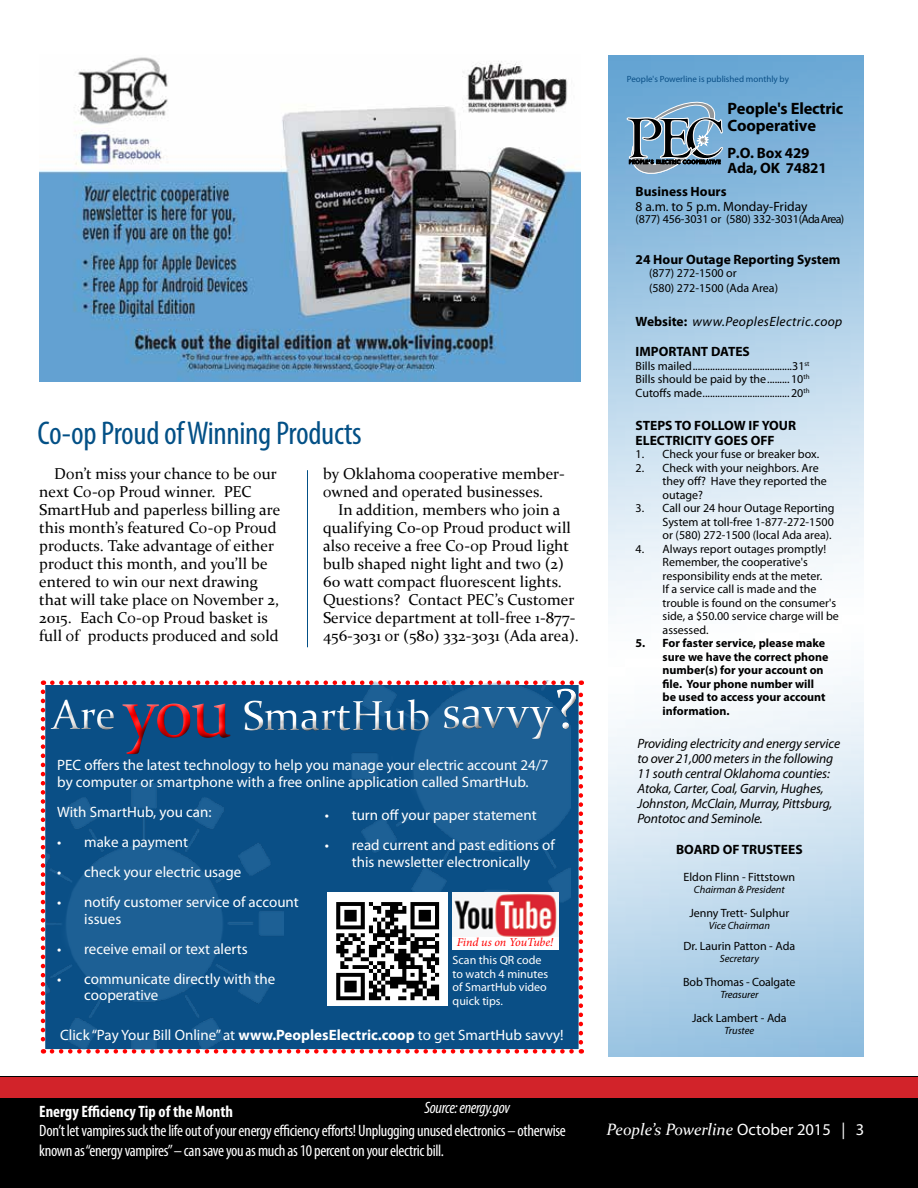
<style>
.page{position:relative;width:918px;height:1188px;background:#fff}
.page>*{position:absolute;margin:0;border:0;box-sizing:border-box;transform-origin:0 0}
.t1{font:42px "Constantia";color:#fff}
.t2{font:condensed 33px "Myriad Pro";letter-spacing:-.01em;color:#035086}
.t3{font:condensed 16.5px/19.5px "Myriad Pro";letter-spacing:-.02em;color:#fff}
.t4{font:italic 16.5px "Constantia";color:#fff}
.t5{font:700 condensed 16.5px "Myriad Pro";color:#fff}
.t6{font:700 16.5px/16.5px "Myriad Pro";letter-spacing:-.01em;color:#000}
.t7{font:italic condensed 16.5px "Myriad Pro";letter-spacing:-.02em;color:#fff}
.t8{font:15.75px/18px "Constantia";letter-spacing:.005em;color:#000}
.t9{font:15px/16.5px "Myriad Pro";color:#fff}
.t10{font:700 15px/15px "Myriad Pro";letter-spacing:-.01em;color:#000}
.t11{font:italic 13.5px/15px "Myriad Pro";letter-spacing:-.01em;color:#000}
.t12{font:700 13.5px/15px "Myriad Pro";color:#000}
.t13{font:italic 13.5px "Myriad Pro";letter-spacing:.03em;color:#000}
.t14{font:13.5px "Myriad Pro";color:#000}
.t15{font:12px/13.5px "Myriad Pro";color:#000}
.t16{font:700 12px/13.5px "Myriad Pro";color:#000}
.t17{font:12px/13.5px "Myriad Pro";color:#fff}
.t18{font:italic 12px "Minion Pro";letter-spacing:-.01em;color:#f00}
.t19{font:italic 10.5px "Myriad Pro";color:#000}
.t20{font:9px "Myriad Pro";color:#0a4f86}
.s1{font-size:72px;color:#f00}
.s2{font-size:46.5px}
.s3{font-size:58.5px}
.s4{font-weight:700}
.s5{font-weight:700;font-style:normal}
.s6{font-family:"Myriad Pro";font-style:normal}
</style>
<div class="page">
<div style="left:0;top:1077px;width:918px;height:111px;background:#000"></div>
<div style="left:0;top:1077px;width:918px;height:20px;background:#d2232a"></div>
<img style="left:608px;top:56px;width:256px;height:1001px">
<svg style="left:627px;top:102px;width:96px;height:72px;background:#7494ac"></svg>
<div style="left:41px;top:680px;width:542px;height:374px;background:#0a4f86"></div>
<svg style="left:41px;top:737px;width:4px;height:317px"></svg>
<svg style="left:52px;top:1049px;width:530px;height:5px;background:#faa5a6"></svg>
<svg style="left:579px;top:745px;width:4px;height:297px"></svg>
<svg style="left:43px;top:680px;width:309px;height:5px;background:#fea7a7"></svg>
<img style="left:352px;top:680px;width:218px;height:237px">
<div style="left:40px;top:689px;width:82px;height:48px;background:#fff;opacity:.75"></div>
<div style="left:42px;top:694px;width:84px;height:47px;background:#000;opacity:.75"></div>
<div style="left:112px;top:693px;width:127px;height:69px;background:#0a4f86"></div>
<div style="left:114px;top:696px;width:127px;height:69px;background:#000;opacity:.75"></div>
<div style="left:233px;top:688px;width:203px;height:49px;background:#fff;opacity:.75"></div>
<div style="left:235px;top:692px;width:205px;height:49px;background:#000;opacity:.75"></div>
<div style="left:433px;top:678px;width:151px;height:67px;background:#fff;opacity:.75"></div>
<div style="left:435px;top:685px;width:152px;height:60px;background:#000;opacity:.75"></div>
<img style="left:45px;top:784px;width:239px;height:265px">
<img style="left:452px;top:892px;width:106px;height:45px">
<img style="left:328px;top:893px;width:120px;height:113px">
<div style="left:452px;top:937px;width:106px;height:12px;background:#fff"></div>
<img style="left:39px;top:57px;width:541px;height:325px">
<hr style="left:307px;top:470px;width:1px;height:177px;background:#035086">
<h2 class="t2" style="left:38px;top:413px;width:326px">Co-op Proud of Winning Products</h2>
<p class="t8" style="left:39px;top:464px;width:242px;text-indent:15px">Don’t miss your chance to be our next Co-op Proud winner. PEC<br>SmartHub and paperless billing are this month’s featured Co-op Proud products. Take advantage of either product this month, and you’ll be entered to win our next drawing that will take place on November 2,<br>2015. Each Co-op Proud basket is full of products produced and sold</p>
<h3 class="t8" style="left:323px;top:464px;width:243px">by Oklahoma cooperative member&shy;owned and operated businesses.</h3>
<p class="t8" style="left:323px;top:500px;width:257px;text-indent:15px">In addition, members who join a qualifying C0-op Proud product will also receive a free Co-op Proud light bulb shaped night light and two (2)<br>60 watt compact fluorescent lights.<br>Questions? Contact PEC’s Customer Service department at toll-free 1-877- 456-3031 or (580) 332-3031 (Ada area).</p>
<h1 class="t1" style="left:52px;top:687px;width:528px">Are <span class="s1">you</span> SmartHub <span class="s2">savvy</span><span class="s3">?</span></h1>
<p class="t9" style="left:57px;top:757px;width:493px">PEC offers the latest technology to help you manage your electric account 24/7 by computer or smartphone with a free online application called SmartHub.</p>
<p class="t9" style="left:325px;top:807px;width:213px">• turn off your paper statement</p>
<p class="t9" style="left:325px;top:837px;width:232px;text-align:center">• read current and past editions of this newsletter electronically</p>
<p class="t9" style="left:57px;top:804px;width:156px">With SmartHub, you can:</p>
<p class="t9" style="left:57px;top:834px;width:132px">• make a payment</p>
<p class="t9" style="left:57px;top:864px;width:186px">• check your electric usage</p>
<p class="t9" style="left:84px;top:894px;width:216px;text-indent:-27px">• notify customer service of account issues</p>
<p class="t9" style="left:57px;top:940px;width:192px">• receive email or text alerts</p>
<p class="t9" style="left:84px;top:970px;width:193px;text-indent:-27px">• communicate directly with the cooperative</p>
<p class="t9" style="left:60px;top:1026px;width:505px">Click “Pay Your Bill Online” at <span class="s4">www.PeoplesElectric.coop</span> to get SmartHub savvy!</p>
<p class="t18" style="left:457px;top:934px;width:98px">Find us on YouTube!</p>
<p class="t17" style="left:453px;top:953px;width:97px">Scan this QR code to watch 4 minutes of SmartHub video quick tips.</p>
<h3 class="t7" style="left:424px;top:1098px;width:87px">Source: energy.gov</h3>
<h3 class="t5" style="left:39px;top:1101px;width:195px">Energy Efficiency Tip of the Month</h3>
<h3 class="t3" style="left:39px;top:1121px;width:528px">Don’t let vampires suck the life out of your energy efficiency efforts! Unplugging unused electronics – otherwise known as “energy vampires” – can save you as much as 10 percent on your electric bill.</h3>
<p class="t20" style="left:627px;top:73px;width:164px">People's Powerline is published monthly by</p>
<h3 class="t6" style="left:727px;top:100px;width:117px">People's Electric<br>Cooperative</h3>
<p class="t10" style="left:727px;top:145px;width:101px">P.O. Box 429<br>Ada, OK 74821</p>
<p class="t12" style="left:636px;top:184px;width:92px">Business Hours</p>
<p class="t14" style="left:636px;top:198px;width:174px">8 a.m. to 5 p.m. Monday-Friday</p>
<p class="t15" style="left:636px;top:212px;width:210px">(877) 456-3031 or (580) 332-3031(Ada Area)</p>
<p class="t12" style="left:636px;top:251px;width:206px">24 Hour Outage Reporting System</p>
<p class="t15" style="left:649px;top:265px;width:131px;line-height:15px">(877) 272-1500 or<br>(580) 272-1500 (Ada Area)</p>
<p class="t13" style="left:636px;top:314px;width:208px"><span class="s5">Website:</span> www.PeoplesElectric.coop</p>
<p class="t12" style="left:636px;top:344px;width:116px">IMPORTANT DATES</p>
<p class="t15" style="left:636px;top:359px;width:176px;text-align:justify">Bills mailed........................................31<sup>st </sup>Bills should be paid by the.........10<sup>th </sup>Cutoffs made...................................20<sup>th</sup></p>
<p class="t12" style="left:636px;top:417px;width:162px">STEPS TO FOLLOW IF YOUR<br>ELECTRICITY GOES OFF</p>
<p class="t15" style="left:636px;top:447px;width:185px">1. Check your fuse or breaker box.</p>
<p class="t15" style="left:663px;top:461px;width:166px;text-indent:-27px">2. Check with your neighbors. Are they off? Have they reported the outage?</p>
<p class="t15" style="left:663px;top:501px;width:173px;text-align:justify;text-indent:-27px">3. Call our 24 hour Outage Reporting System at toll-free 1-877-272-1500 or (580) 272-1500 (local Ada area).</p>
<p class="t15" style="left:663px;top:542px;width:178px;text-indent:-27px">4. Always report outages promptly!<br>Remember, the cooperative's responsibility ends at the meter.<br>If a service call is made and the trouble is found on the consumer's side, a $50.00 service charge will be assessed.</p>
<p class="t16" style="left:663px;top:636px;width:167px;text-indent:-27px">5. For faster service, please make sure we have the correct phone number(s) for your account on file. Your phone number will be used to access your account information.</p>
<p class="t11" style="left:638px;top:735px;width:204px">Providing electricity and energy service to over 21,000 meters in the following 11 south central Oklahoma counties:<br>Atoka, Carter, Coal, Garvin, Hughes, Johnston, McClain, Murray, Pittsburg, Pontotoc and Seminole.</p>
<p class="t12" style="left:676px;top:842px;width:128px">BOARD OF TRUSTEES</p>
<p class="t15" style="left:684px;top:870px;width:113px">Eldon Flinn - Fittstown</p>
<p class="t19" style="left:694px;top:883px;width:92px">Chairman &amp; President</p>
<p class="t15" style="left:689px;top:906px;width:102px">Jenny Trett- Sulphur</p>
<p class="t19" style="left:709px;top:919px;width:63px">Vice Chairman</p>
<p class="t15" style="left:683px;top:939px;width:113px">Dr. Laurin Patton - Ada</p>
<p class="t19" style="left:720px;top:952px;width:41px">Secretary</p>
<p class="t15" style="left:683px;top:975px;width:114px">Bob Thomas - Coalgate</p>
<p class="t19" style="left:720px;top:988px;width:39px">Treasurer</p>
<p class="t15" style="left:692px;top:1011px;width:96px">Jack Lambert - Ada</p>
<p class="t19" style="left:724px;top:1024px;width:31px">Trustee</p>
<h3 class="t4" style="left:607px;top:1118px;width:259px">People’s Powerline <span class="s6">October 2015 | 3</span></h3>
</div>
